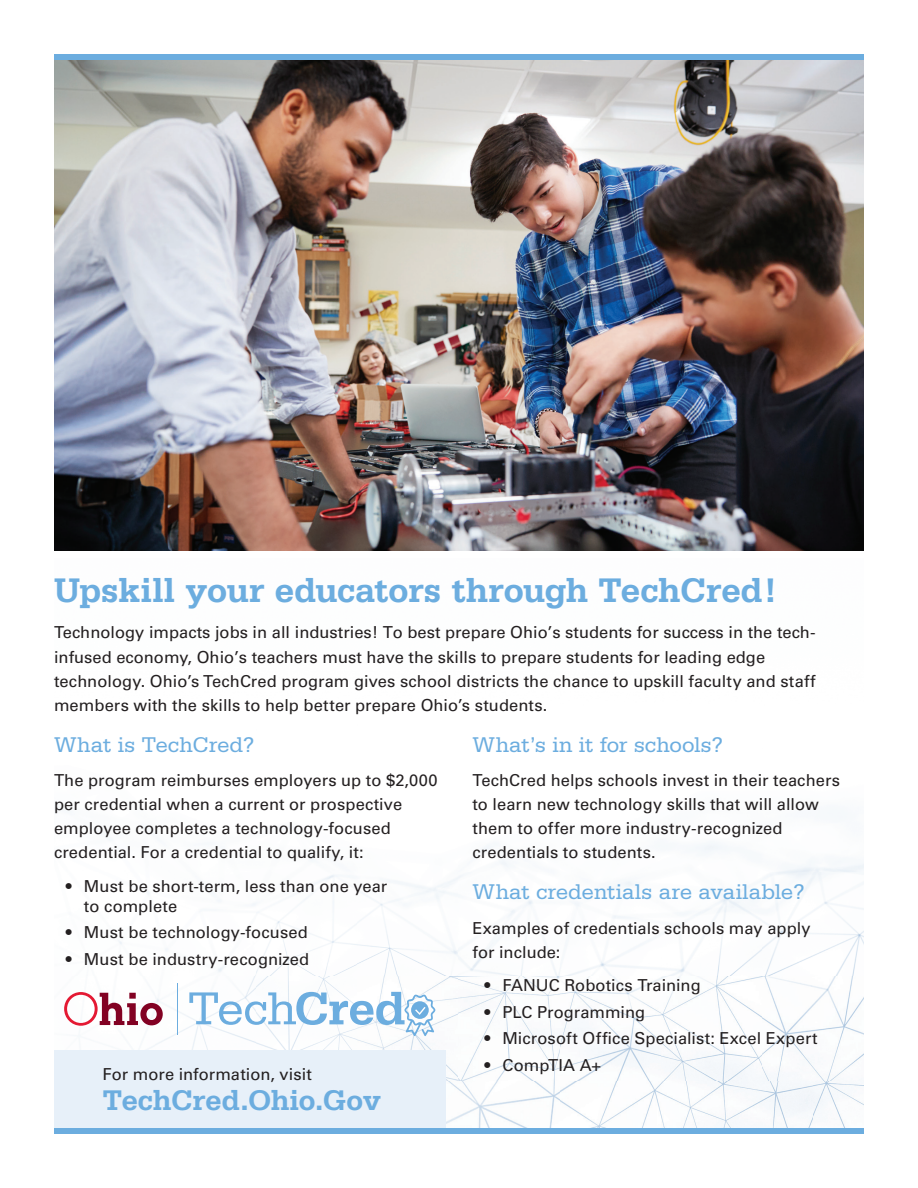
<style>
.page{position:relative;width:918px;height:1188px;background:#fff}
.page>*{position:absolute;margin:0;border:0;box-sizing:border-box;transform-origin:0 0}
.t1{font:700 36px "Serifa";letter-spacing:-.01em;color:#6caddf}
.t2{font:700 30px "Serifa";letter-spacing:-.01em;color:#6caddf}
.t3{font:22.5px "Serifa";letter-spacing:-.005em;color:#6caddf}
.t4{font:16.5px/24px "Univers LT Pro 55 Roman";color:#231f20}
</style>
<div class="page">
<img style="left:54px;top:843px;width:810px;height:285px">
<div style="left:54px;top:1051px;width:392px;height:77px;background:#e7f0f9"></div>
<img style="left:54px;top:60px;width:810px;height:491px">
<div style="left:54px;top:1128px;width:810px;height:6px;background:#6caddf"></div>
<div style="left:54px;top:54px;width:810px;height:6px;background:#6caddf"></div>
<svg style="left:189px;top:992px;width:246px;height:44px"></svg>
<svg style="left:64px;top:992px;width:99px;height:34px"></svg>
<hr style="left:177px;top:984px;width:1px;height:51px;background:#6caddf">
<h1 class="t1" style="left:54px;top:569px;width:725px">Upskill your educators through TechCred!</h1>
<p class="t4" style="left:54px;top:620px;width:763px;line-height:24.5px">Technology impacts jobs in all industries! To best prepare Ohio’s students for success in the tech&shy;infused economy, Ohio’s teachers must have the skills to prepare students for leading edge technology. Ohio’s TechCred program gives school districts the chance to upskill faculty and staff members with the skills to help better prepare Ohio’s students.</p>
<h3 class="t3" style="left:54px;top:732px;width:202px">What is TechCred?</h3>
<p class="t4" style="left:54px;top:769px;width:385px">The program reimburses employers up to $2,000 per credential when a current or prospective employee completes a technology-focused credential. For a credential to qualify, it:</p>
<p class="t4" style="left:84px;top:876px;width:305px;line-height:19.8px;text-indent:-18px">• Must be short-term, less than one year to complete</p>
<p class="t4" style="left:66px;top:920px;width:243px">• Must be technology-focused</p>
<p class="t4" style="left:66px;top:947px;width:245px">• Must be industry-recognized</p>
<h3 class="t3" style="left:472px;top:732px;width:252px">What’s in it for schools?</h3>
<p class="t4" style="left:472px;top:769px;width:369px">TechCred helps schools invest in their teachers to learn new technology skills that will allow them to offer more industry-recognized credentials to students.</p>
<h3 class="t3" style="left:472px;top:879px;width:334px">What credentials are available?</h3>
<p class="t4" style="left:472px;top:916px;width:340px">Examples of credentials schools may apply for include:</p>
<p class="t4" style="left:484px;top:973px;width:218px">• FANUC Robotics Training</p>
<p class="t4" style="left:484px;top:1000px;width:162px">• PLC Programming</p>
<p class="t4" style="left:484px;top:1026px;width:335px">• Microsoft Office Specialist: Excel Expert</p>
<p class="t4" style="left:484px;top:1053px;width:118px">• CompTIA A+</p>
<p class="t4" style="left:103px;top:1063px;width:211px">For more information, visit</p>
<h2 class="t2" style="left:103px;top:1083px;width:280px">TechCred.Ohio.Gov</h2>
</div>
